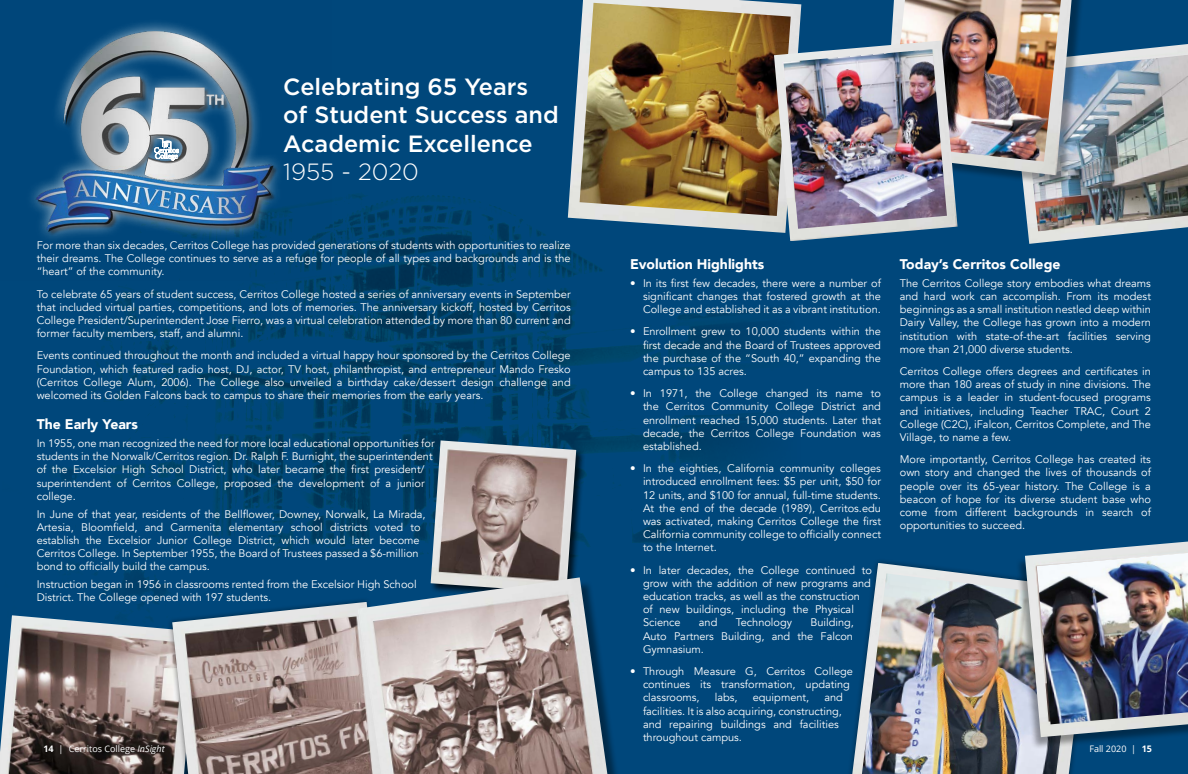
<style>
.page{position:relative;width:1188px;height:774px;background:#00477b}
.page>*{position:absolute;margin:0;border:0;box-sizing:border-box;transform-origin:0 0}
.Subheads{font:500 23.5px/28.5px "Gotham";color:#fff}
.Subheads-2{font:300 23.5px "Gotham";color:#fff}
.paragraph{font:900 14px "Avenir";color:#fff}
.paragraph-2{font:11px/13.2px "Avenir";color:#fff;text-align:justify}
.t1{font:9px "Open Sans";color:#fff}
.s1{font-weight:700}
.s2{font-style:italic}
</style>
<div class="page">
<img style="left:60px;top:194px;width:702px;height:414px">
<img style="left:0;top:615px;width:167px;height:159px">
<img style="left:31px;top:22px;width:301px;height:259px">
<img style="left:1028px;top:44px;width:160px;height:200px">
<img style="left:1023px;top:55px;width:165px;height:176px">
<div style="left:430px;top:440px;width:156px;height:163px;background:#000;opacity:.75"></div>
<img style="left:431px;top:440px;width:145px;height:137px">
<svg style="left:154px;top:139px;width:25px;height:21px"></svg>
<div style="left:167px;top:597px;width:228px;height:177px;background:#000;opacity:.44"></div>
<img style="left:172px;top:602px;width:186px;height:172px">
<div style="left:360px;top:580px;width:266px;height:194px;background:#000;opacity:.41"></div>
<img style="left:358px;top:577px;width:249px;height:197px">
<img style="left:852px;top:563px;width:125px;height:211px">
<img style="left:862px;top:573px;width:213px;height:201px">
<img style="left:568px;top:0;width:233px;height:233px">
<img style="left:580px;top:3px;width:211px;height:213px">
<div style="left:1015px;top:542px;width:173px;height:207px;background:#000;opacity:.38"></div>
<img style="left:1025px;top:542px;width:163px;height:195px">
<img style="left:1037px;top:553px;width:151px;height:171px">
<div style="left:886px;top:0;width:200px;height:187px;background:#000;opacity:.33"></div>
<img style="left:886px;top:0;width:186px;height:175px">
<img style="left:890px;top:0;width:171px;height:162px">
<img style="left:774px;top:41px;width:184px;height:200px">
<img style="left:784px;top:49px;width:163px;height:180px">
<p class="Subheads" style="left:283px;top:72px;width:277px">Celebrating 65 Years<br>of Student Success and<br>Academic Excellence</p>
<p class="Subheads-2" style="left:283px;top:157px;width:137px">1955 - 2020</p>
<p class="paragraph-2" style="left:37px;top:239px;width:536px">For more than six decades, Cerritos College has provided generations of students with opportunities to realize their dreams. The College continues to serve as a refuge for people of all types and backgrounds and is the “heart” of the community.</p>
<p class="paragraph-2" style="left:37px;top:287px;width:536px">To celebrate 65 years of student success, Cerritos College hosted a series of anniversary events in September that included virtual parties, competitions, and lots of memories. The anniversary kickoff, hosted by Cerritos College President/Superintendent Jose Fierro, was a virtual celebration attended by more than 80 current and former faculty members, staff, and alumni.</p>
<p class="paragraph-2" style="left:37px;top:349px;width:536px">Events continued throughout the month and included a virtual happy hour sponsored by the Cerritos College Foundation, which featured radio host, DJ, actor, TV host, philanthropist, and entrepreneur Mando Fresko (Cerritos College Alum, 2006). The College also unveiled a birthday cake/dessert design challenge and welcomed its Golden Falcons back to campus to share their memories from the early years.</p>
<p class="paragraph" style="left:37px;top:412px;width:103px">The Early Years</p>
<p class="paragraph-2" style="left:37px;top:437px;width:400px;text-align:left">In 1955, one man recognized the need for more local educational opportunities for students in the Norwalk/Cerritos region. Dr. Ralph F. Burnight, the superintendent of the Excelsior High School District, who later became the first president/ superintendent of Cerritos College, proposed the development of a junior college.</p>
<p class="paragraph-2" style="left:37px;top:507px;width:391px;text-align:left">In June of that year, residents of the Bellflower, Downey, Norwalk, La Mirada, Artesia, Bloomfield, and Carmenita elementary school districts voted to establish the Excelsior Junior College District, which would later become Cerritos College. In September 1955, the Board of Trustees passed a $6-million bond to officially build the campus.</p>
<p class="paragraph-2" style="left:37px;top:578px;width:382px">Instruction began in 1956 in classrooms rented from the Excelsior High School<br>District. The College opened with 197 students.</p>
<p class="paragraph" style="left:900px;top:252px;width:162px">Today’s Cerritos College</p>
<p class="paragraph-2" style="left:900px;top:277px;width:253px">The Cerritos College story embodies what dreams and hard work can accomplish. From its modest beginnings as a small institution nestled deep within Dairy Valley, the College has grown into a modern institution with state-of-the-art facilities serving more than 21,000 diverse students.</p>
<p class="paragraph-2" style="left:900px;top:365px;width:253px">Cerritos College offers degrees and certificates in more than 180 areas of study in nine divisions. The campus is a leader in student-focused programs and initiatives, including Teacher TRAC, Court 2<br>College (C2C), iFalcon, Cerritos Complete, and The Village, to name a few.</p>
<p class="paragraph-2" style="left:900px;top:453px;width:253px">More importantly, Cerritos College has created its own story and changed the lives of thousands of people over its 65-year history. The College is a beacon of hope for its diverse student base who come from different backgrounds in search of opportunities to succeed.</p>
<p class="paragraph" style="left:630px;top:252px;width:136px">Evolution Highlights</p>
<p class="paragraph-2" style="left:643px;top:277px;width:240px;text-indent:-13px">• In its first few decades, there were a number of significant changes that fostered growth at the College and established it as a vibrant institution.</p>
<p class="paragraph-2" style="left:643px;top:325px;width:240px;text-indent:-13px">• Enrollment grew to 10,000 students within the first decade and the Board of Trustees approved the purchase of the “South 40,” expanding the campus to 135 acres.</p>
<p class="paragraph-2" style="left:643px;top:387px;width:240px;text-indent:-13px">• In 1971, the College changed its name to the Cerritos Community College District and enrollment reached 15,000 students. Later that decade, the Cerritos College Foundation was established.</p>
<p class="paragraph-2" style="left:643px;top:462px;width:240px;text-indent:-13px">• In the eighties, California community colleges introduced enrollment fees: $5 per unit, $50 for 12 units, and $100 for annual, full-time students.<br>At the end of the decade (1989), Cerritos.edu was activated, making Cerritos College the first California community college to officially connect to the Internet.</p>
<p class="paragraph-2" style="left:643px;top:563px;width:231px;text-align:left;text-indent:-13px">• In later decades, the College continued to grow with the addition of new programs and education tracks, as well as the construction of new buildings, including the Physical Science</p>
<p class="paragraph-2" style="left:643px;top:616px;width:213px;text-indent:167px">Building, Auto Partners Building, and the Falcon Gymnasium.</p>
<p class="paragraph-2" style="left:643px;top:665px;width:212px;text-align:left;text-indent:-13px">• Through Measure G, Cerritos College continues its transformation, updating classrooms,</p>
<p class="paragraph-2" style="left:699px;top:616px;width:20px">and</p>
<p class="paragraph-2" style="left:736px;top:616px;width:58px">Technology</p>
<p class="paragraph-2" style="left:643px;top:691px;width:201px;text-align:left;text-indent:181px">and facilities. It is also acquiring, constructing, and repairing buildings and facilities throughout campus.</p>
<p class="paragraph-2" style="left:715px;top:691px;width:24px">labs,</p>
<p class="paragraph-2" style="left:753px;top:691px;width:58px">equipment,</p>
<p class="t1" style="left:43px;top:743px;width:123px"><span class="s1">14</span> | Cerritos College <span class="s2">InSight</span></p>
<p class="t1" style="left:1089px;top:743px;width:64px">Fall 2020 | <span class="s1">15</span></p>
</div>
